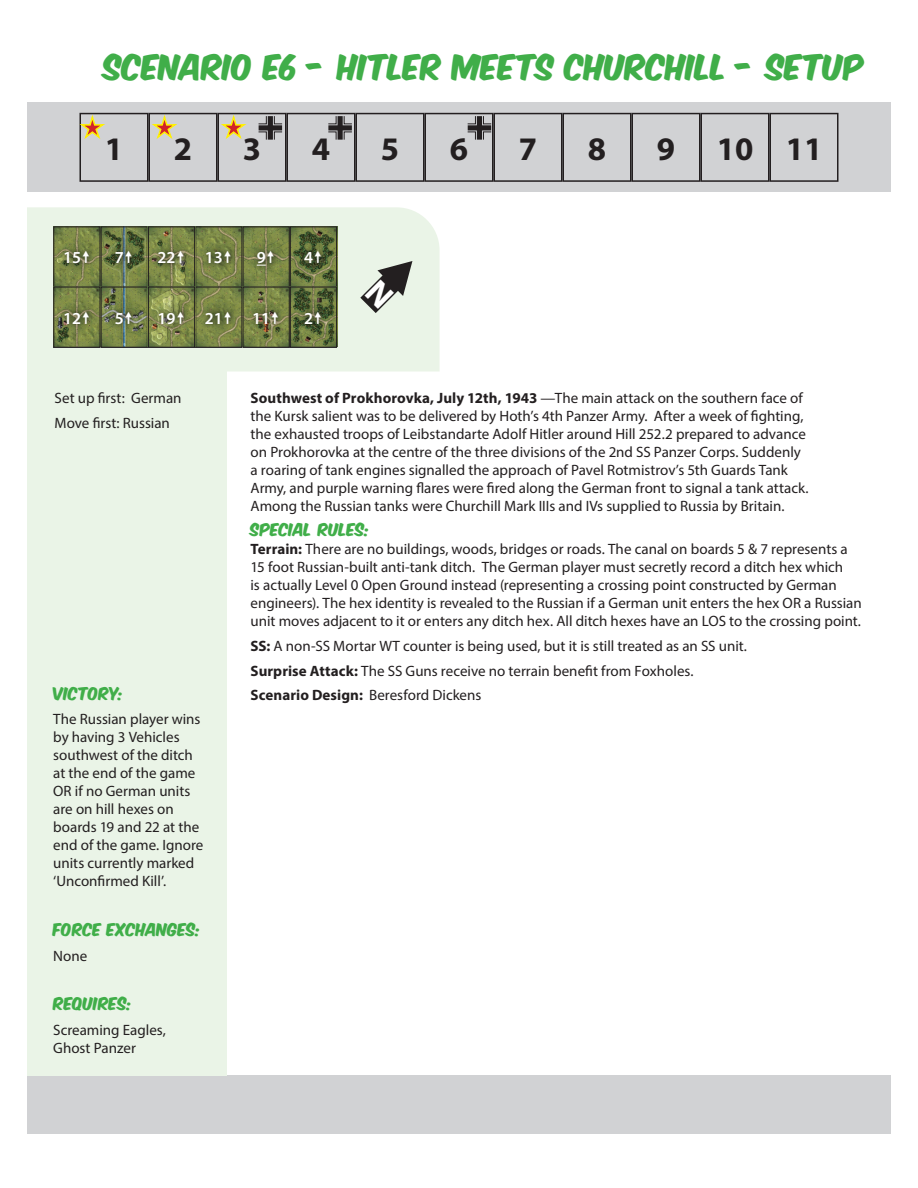
<style>
.page{position:relative;width:918px;height:1188px;background:#fff}
.page>*{position:absolute;margin:0;border:0;box-sizing:border-box;transform-origin:0 0}
.t1{font:700 33px "Myriad Pro";color:#231f20}
.t2{font:30px "Komika Axis";color:#40ae49}
.t3{font:600 16.8px "Myriad Pro";color:#fff}
.t4{font:15px/18px "Myriad Pro";color:#231f20}
.t5{font:15px "Komika Axis";letter-spacing:.005em;color:#40ae49}
.s1{font-weight:700}
</style>
<div class="page">
<div style="left:27px;top:102px;width:864px;height:90px;background:#d1d2d4"></div>
<div style="left:27px;top:1076px;width:864px;height:58px;background:#d1d2d4"></div>
<div style="left:27px;top:348px;width:199px;height:728px;background:#eaf4e7"></div>
<div style="left:27px;top:207px;width:413px;height:165px;background:#eaf4e7"></div>
<img style="left:103px;top:228px;width:43px;height:58px">
<div style="left:101px;top:226px;width:47px;height:62px;border:1px solid #231f20"></div>
<svg style="left:103px;top:288px;width:43px;height:58px;background:#75834c"></svg>
<div style="left:101px;top:286px;width:47px;height:62px;border:1px solid #231f20"></div>
<svg style="left:197px;top:228px;width:43px;height:58px;background:#7d8749"></svg>
<div style="left:195px;top:226px;width:47px;height:62px;border:1px solid #231f20"></div>
<svg style="left:197px;top:288px;width:43px;height:58px;background:#7d8848"></svg>
<div style="left:195px;top:286px;width:47px;height:62px;border:1px solid #231f20"></div>
<svg style="left:292px;top:228px;width:43px;height:58px;background:#65733e"></svg>
<div style="left:290px;top:226px;width:47px;height:62px;border:1px solid #231f20"></div>
<svg style="left:292px;top:288px;width:43px;height:58px;background:#5e6c3a"></svg>
<div style="left:290px;top:286px;width:47px;height:62px;border:1px solid #231f20"></div>
<svg style="left:55px;top:228px;width:44px;height:58px;background:#7c8847"></svg>
<div style="left:53px;top:226px;width:48px;height:62px;border:1px solid #231f20"></div>
<svg style="left:55px;top:288px;width:44px;height:58px;background:#778446"></svg>
<div style="left:53px;top:286px;width:48px;height:62px;border:1px solid #231f20"></div>
<svg style="left:150px;top:228px;width:43px;height:58px;background:#7d8848"></svg>
<div style="left:148px;top:226px;width:47px;height:62px;border:1px solid #231f20"></div>
<svg style="left:150px;top:288px;width:43px;height:58px;background:#889251"></svg>
<div style="left:148px;top:286px;width:47px;height:62px;border:1px solid #231f20"></div>
<svg style="left:244px;top:228px;width:44px;height:58px;background:#7b8847"></svg>
<div style="left:242px;top:226px;width:48px;height:62px;border:1px solid #231f20"></div>
<svg style="left:244px;top:288px;width:44px;height:58px;background:#7a8547"></svg>
<div style="left:242px;top:286px;width:48px;height:62px;border:1px solid #231f20"></div>
<div style="left:111px;top:247px;width:26px;height:21px;background:#231f20;opacity:.75"></div>
<div style="left:111px;top:308px;width:26px;height:20px;background:#231f20;opacity:.75"></div>
<div style="left:202px;top:247px;width:34px;height:21px;background:#231f20;opacity:.75"></div>
<div style="left:201px;top:308px;width:35px;height:20px;background:#231f20;opacity:.75"></div>
<div style="left:300px;top:247px;width:26px;height:21px;background:#231f20;opacity:.75"></div>
<div style="left:301px;top:308px;width:25px;height:20px;background:#231f20;opacity:.75"></div>
<div style="left:60px;top:247px;width:34px;height:21px;background:#231f20;opacity:.75"></div>
<div style="left:60px;top:308px;width:34px;height:20px;background:#231f20;opacity:.75"></div>
<div style="left:154px;top:247px;width:35px;height:21px;background:#231f20;opacity:.75"></div>
<div style="left:155px;top:308px;width:34px;height:20px;background:#231f20;opacity:.75"></div>
<div style="left:252px;top:247px;width:27px;height:23px;background:#231f20;opacity:.75"></div>
<div style="left:249px;top:308px;width:34px;height:20px;background:#231f20;opacity:.75"></div>
<div style="left:424px;top:113px;width:70px;height:69px;border:2px solid #231f20"></div>
<div style="left:356px;top:113px;width:68px;height:69px;border:2px solid #231f20"></div>
<div style="left:286px;top:113px;width:70px;height:69px;border:2px solid #231f20"></div>
<div style="left:218px;top:113px;width:68px;height:69px;border:2px solid #231f20"></div>
<div style="left:148px;top:113px;width:70px;height:69px;border:2px solid #231f20"></div>
<div style="left:80px;top:113px;width:68px;height:69px;border:2px solid #231f20"></div>
<div style="left:494px;top:113px;width:68px;height:69px;border:2px solid #231f20"></div>
<div style="left:562px;top:113px;width:70px;height:69px;border:2px solid #231f20"></div>
<div style="left:632px;top:113px;width:68px;height:69px;border:2px solid #231f20"></div>
<div style="left:700px;top:113px;width:70px;height:69px;border:2px solid #231f20"></div>
<div style="left:770px;top:113px;width:68px;height:69px;border:2px solid #231f20"></div>
<svg style="left:79px;top:115px;width:29px;height:26px"></svg>
<svg style="left:149px;top:115px;width:31px;height:26px"></svg>
<svg style="left:218px;top:115px;width:31px;height:26px"></svg>
<svg style="left:258px;top:115px;width:25px;height:25px"></svg>
<svg style="left:328px;top:115px;width:25px;height:25px"></svg>
<svg style="left:467px;top:115px;width:25px;height:25px"></svg>
<svg style="left:125px;top:251px;width:7px;height:12px"></svg>
<svg style="left:125px;top:311px;width:7px;height:13px"></svg>
<svg style="left:225px;top:251px;width:6px;height:12px"></svg>
<svg style="left:225px;top:311px;width:6px;height:13px"></svg>
<svg style="left:315px;top:251px;width:6px;height:12px"></svg>
<svg style="left:315px;top:311px;width:6px;height:13px"></svg>
<svg style="left:83px;top:251px;width:6px;height:12px"></svg>
<svg style="left:83px;top:311px;width:6px;height:13px"></svg>
<svg style="left:177px;top:251px;width:7px;height:12px"></svg>
<svg style="left:177px;top:311px;width:7px;height:13px"></svg>
<svg style="left:257px;top:251px;width:17px;height:15px"></svg>
<svg style="left:272px;top:311px;width:6px;height:13px"></svg>
<svg style="left:360px;top:261px;width:52px;height:52px;background:#8d918a"></svg>
<h2 class="t2" style="left:104px;top:52px;width:762px">SCENARIO E6 - HITLER MEETS CHURCHILL - SETUP</h2>
<h1 class="t1" style="left:105px;top:127px;width:20px">1</h1>
<h1 class="t1" style="left:174px;top:127px;width:20px">2</h1>
<h1 class="t1" style="left:243px;top:127px;width:20px">3</h1>
<h1 class="t1" style="left:312px;top:127px;width:20px">4</h1>
<h1 class="t1" style="left:381px;top:127px;width:20px">5</h1>
<h1 class="t1" style="left:450px;top:127px;width:20px">6</h1>
<h1 class="t1" style="left:519px;top:127px;width:20px">7</h1>
<h1 class="t1" style="left:588px;top:127px;width:20px">8</h1>
<h1 class="t1" style="left:657px;top:127px;width:20px">9</h1>
<h1 class="t1" style="left:717px;top:127px;width:107px">10 11</h1>
<p class="t3" style="left:63px;top:247px;width:20px">15</p>
<p class="t3" style="left:63px;top:307px;width:20px">12</p>
<p class="t3" style="left:115px;top:247px;width:11px">7</p>
<p class="t3" style="left:115px;top:307px;width:11px">5</p>
<p class="t3" style="left:158px;top:247px;width:20px">22</p>
<p class="t3" style="left:158px;top:307px;width:20px">19</p>
<p class="t3" style="left:205px;top:247px;width:20px">13</p>
<p class="t3" style="left:205px;top:307px;width:20px">21</p>
<p class="t3" style="left:257px;top:247px;width:11px">9</p>
<p class="t3" style="left:252px;top:307px;width:20px">11</p>
<p class="t3" style="left:304px;top:247px;width:11px">4</p>
<p class="t3" style="left:304px;top:307px;width:11px">2</p>
<p class="t4" style="left:55px;top:386px;width:128px;line-height:24.8px">Set up first: German<br>Move first: Russian</p>
<p class="t5" style="left:53px;top:686px;width:72px">VICTORY:</p>
<p class="t4" style="left:53px;top:710px;width:152px">The Russian player wins by having 3 Vehicles southwest of the ditch at the end of the game<br>OR if no German units are on hill hexes on boards 19 and 22 at the end of the game. Ignore units currently marked ‘Unconfirmed Kill’.</p>
<p class="t5" style="left:53px;top:922px;width:149px">FORCE EXCHANGES:</p>
<p class="t4" style="left:53px;top:946px;width:36px">None</p>
<p class="t5" style="left:53px;top:996px;width:80px">REQUIRES:</p>
<p class="t4" style="left:53px;top:1021px;width:114px">Screaming Eagles,<br>Ghost Panzer</p>
<p class="t4" style="left:251px;top:389px;width:560px"><span class="s1">Southwest of Prokhorovka, July 12th, 1943</span> —The main attack on the southern face of the Kursk salient was to be delivered by Hoth’s 4th Panzer Army. After a week of fighting, the exhausted troops of Leibstandarte Adolf Hitler around Hill 252.2 prepared to advance on Prokhorovka at the centre of the three divisions of the 2nd SS Panzer Corps. Suddenly a roaring of tank engines signalled the approach of Pavel Rotmistrov’s 5th Guards Tank Army, and purple warning flares were fired along the German front to signal a tank attack.<br>Among the Russian tanks were Churchill Mark IIIs and IVs supplied to Russia by Britain.</p>
<p class="t5" style="left:251px;top:522px;width:121px">SPECIAL RULES:</p>
<p class="t4" style="left:251px;top:540px;width:613px"><span class="s1">Terrain:</span> There are no buildings, woods, bridges or roads. The canal on boards 5 &amp; 7 represents a 15 foot Russian-built anti-tank ditch. The German player must secretly record a ditch hex which<br>is actually Level 0 Open Ground instead (representing a crossing point constructed by German engineers). The hex identity is revealed to the Russian if a German unit enters the hex OR a Russian unit moves adjacent to it or enters any ditch hex. All ditch hexes have an LOS to the crossing point.</p>
<p class="t4" style="left:251px;top:633px;width:498px;line-height:24.8px"><span class="s1">SS:</span> A non-SS Mortar WT counter is being used, but it is still treated as an SS unit.<br><span class="s1">Surprise Attack:</span> The SS Guns receive no terrain benefit from Foxholes.<br><span class="s1">Scenario Design:</span> Beresford Dickens</p>
</div>
